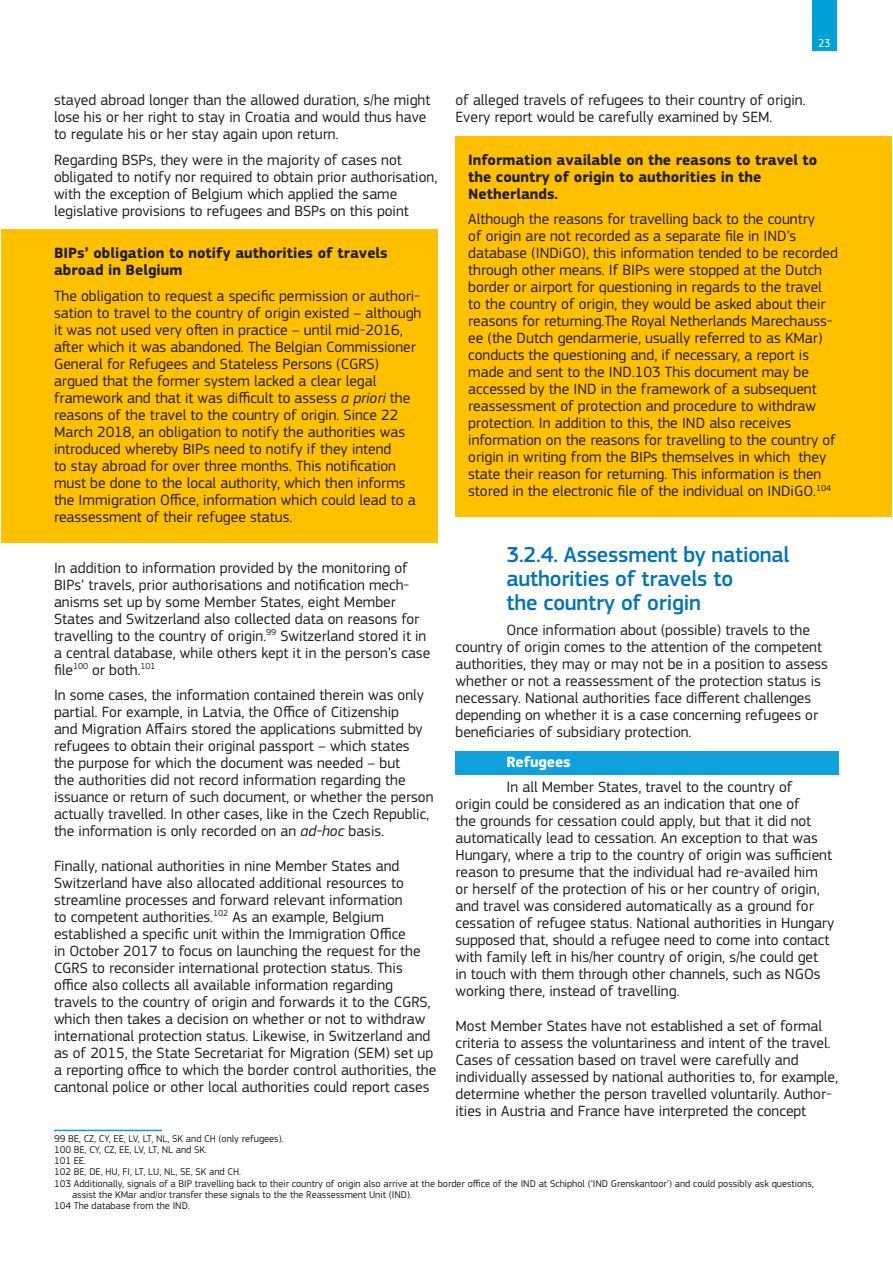
<style>
.page{position:relative;width:893px;height:1263px;background:#fff}
.page>*{position:absolute;margin:0;border:0;box-sizing:border-box;transform-origin:0 0}
.t1{font:500 22.5px/23.7px "EC Square Sans Pro";letter-spacing:-.01em;color:#0073bc}
.text_main{font:15.45px/17px "EC Square Sans Pro";color:#231f20}
.text_main-first{font:15.45px/17px "EC Square Sans Pro";color:#231f20}
.box_right{font:15.45px/17px "EC Square Sans Pro";color:#231f20}
.box_left{font:15.45px/17px "EC Square Sans Pro";color:#231f20}
.box_right_title{font:700 15.45px/17px "EC Square Sans Pro";color:#231f20}
.box_left_title{font:700 15.45px/17px "EC Square Sans Pro";color:#231f20}
.heading4{font:700 15.45px "EC Square Sans Pro";letter-spacing:-.01em;color:#fff}
.t2{font:12px "EC Square Sans Cond Pro";color:#fff}
.footnote___source{font:10.2px/11.2px "EC Square Sans Pro";color:#231f20}
.s1{font-style:italic}
</style>
<div class="page">
<div style="left:812px;top:0;width:24px;height:51px;background:#00a1d9"></div>
<div style="left:1px;top:230px;width:436px;height:62px;background:#ffc000"></div>
<div style="left:1px;top:272px;width:436px;height:270px;background:#ffc000"></div>
<hr style="left:54px;top:1130px;width:108px;height:1px;background:#00a1d9">
<div style="left:455px;top:136px;width:437px;height:79px;background:#ffc000"></div>
<div style="left:455px;top:196px;width:437px;height:321px;background:#ffc000"></div>
<div style="left:455px;top:751px;width:384px;height:24px;background:#10a1dc"></div>
<p class="text_main" style="left:54px;top:92px;width:378px">stayed abroad longer than the allowed duration, s/he might lose his or her right to stay in Croatia and would thus have to regulate his or her stay again upon return.</p>
<p class="text_main" style="left:54px;top:151px;width:385px">Regarding BSPs, they were in the majority of cases not obligated to notify nor required to obtain prior authorisation, with the exception of Belgium which applied the same legislative provisions to refugees and BSPs on this point</p>
<p class="box_left_title" style="left:54px;top:245px;width:335px">BIPs’ obligation to notify authorities of travels abroad in Belgium</p>
<p class="box_left" style="left:54px;top:287px;width:369px">The obligation to request a specific permission or authori&shy;sation to travel to the country of origin existed – although it was not used very often in practice – until mid-2016, after which it was abandoned. The Belgian Commissioner General for Refugees and Stateless Persons (CGRS) argued that the former system lacked a clear legal framework and that it was difficult to assess <span class="s1">a priori</span> the reasons of the travel to the country of origin. Since 22<br>March 2018, an obligation to notify the authorities was introduced whereby BIPs need to notify if they intend<br>to stay abroad for over three months. This notification must be done to the local authority, which then informs the Immigration Office, information which could lead to a reassessment of their refugee status.</p>
<p class="text_main" style="left:54px;top:559px;width:378px">In addition to information provided by the monitoring of BIPs’ travels, prior authorisations and notification mech&shy;anisms set up by some Member States, eight Member States and Switzerland also collected data on reasons for travelling to the country of origin.<sup>99</sup> Switzerland stored it in a central database, while others kept it in the person’s case file<sup>100</sup> or both.<sup>101</sup></p>
<p class="text_main" style="left:54px;top:687px;width:381px">In some cases, the information contained therein was only partial. For example, in Latvia, the Office of Citizenship<br>and Migration Affairs stored the applications submitted by refugees to obtain their original passport – which states the purpose for which the document was needed – but<br>the authorities did not record information regarding the issuance or return of such document, or whether the person actually travelled. In other cases, like in the Czech Republic, the information is only recorded on an <span class="s1">ad-hoc</span> basis.</p>
<p class="text_main" style="left:54px;top:857px;width:384px">Finally, national authorities in nine Member States and Switzerland have also allocated additional resources to streamline processes and forward relevant information<br>to competent authorities.<sup>102</sup> As an example, Belgium established a specific unit within the Immigration Office<br>in October 2017 to focus on launching the request for the CGRS to reconsider international protection status. This office also collects all available information regarding travels to the country of origin and forwards it to the CGRS, which then takes a decision on whether or not to withdraw international protection status. Likewise, in Switzerland and as of 2015, the State Secretariat for Migration (SEM) set up a reporting office to which the border control authorities, the cantonal police or other local authorities could report cases</p>
<p class="t2" style="left:819px;top:36px;width:13px">23</p>
<p class="text_main" style="left:455px;top:92px;width:352px">of alleged travels of refugees to their country of origin.<br>Every report would be carefully examined by SEM.</p>
<p class="box_right_title" style="left:468px;top:152px;width:351px">Information available on the reasons to travel to the country of origin to authorities in the<br>Netherlands.</p>
<p class="box_right" style="left:468px;top:211px;width:371px">Although the reasons for travelling back to the country<br>of origin are not recorded as a separate file in IND’s database (INDiGO), this information tended to be recorded through other means. If BIPs were stopped at the Dutch border or airport for questioning in regards to the travel to the country of origin, they would be asked about their reasons for returning.The Royal Netherlands Marechauss&shy;ee (the Dutch gendarmerie, usually referred to as KMar) conducts the questioning and, if necessary, a report is made and sent to the IND.103 This document may be accessed by the IND in the framework of a subsequent reassessment of protection and procedure to withdraw protection. In addition to this, the IND also receives information on the reasons for travelling to the country of origin in writing from the BIPs themselves in which they state their reason for returning. This information is then stored in the electronic file of the individual on INDiGO.<sup>104</sup></p>
<p class="t1" style="left:506px;top:543px;width:284px">3.2.4. Assessment by national authorities of travels to<br>the country of origin</p>
<p class="text_main-first" style="left:455px;top:621px;width:374px;text-indent:51px">Once information about (possible) travels to the country of origin comes to the attention of the competent authorities, they may or may not be in a position to assess whether or not a reassessment of the protection status is necessary. National authorities face different challenges depending on whether it is a case concerning refugees or beneficiaries of subsidiary protection.</p>
<p class="heading4" style="left:506px;top:752px;width:66px">Refugees</p>
<p class="text_main-first" style="left:455px;top:779px;width:380px;text-indent:51px">In all Member States, travel to the country of<br>origin could be considered as an indication that one of<br>the grounds for cessation could apply, but that it did not automatically lead to cessation. An exception to that was Hungary, where a trip to the country of origin was sufficient reason to presume that the individual had re-availed him or herself of the protection of his or her country of origin, and travel was considered automatically as a ground for cessation of refugee status. National authorities in Hungary supposed that, should a refugee need to come into contact with family left in his/her country of origin, s/he could get<br>in touch with them through other channels, such as NGOs working there, instead of travelling.</p>
<p class="text_main" style="left:455px;top:1017px;width:384px">Most Member States have not established a set of formal criteria to assess the voluntariness and intent of the travel.<br>Cases of cessation based on travel were carefully and individually assessed by national authorities to, for example, determine whether the person travelled voluntarily. Author&shy;ities in Austria and France have interpreted the concept</p>
<p class="footnote___source" style="left:54px;top:1133px;width:231px">99 BE, CZ, CY, EE, LV, LT, NL, SK and CH (only refugees).</p>
<p class="footnote___source" style="left:54px;top:1144px;width:155px">100 BE, CY, CZ, EE, LV, LT, NL and SK.</p>
<p class="footnote___source" style="left:54px;top:1155px;width:33px">101 EE.</p>
<p class="footnote___source" style="left:54px;top:1166px;width:188px">102 BE, DE, HU, FI, LT, LU, NL, SE, SK and CH.</p>
<p class="footnote___source" style="left:72px;top:1177px;width:743px;text-indent:-18px">103 Additionally, signals of a BIP travelling back to their country of origin also arrive at the border office of the IND at Schiphol (‘IND Grenskantoor’) and could possibly ask questions, assist the KMar and/or transfer these signals to the the Reassessment Unit (IND).</p>
<p class="footnote___source" style="left:54px;top:1200px;width:137px">104 The database from the IND.</p>
</div>
